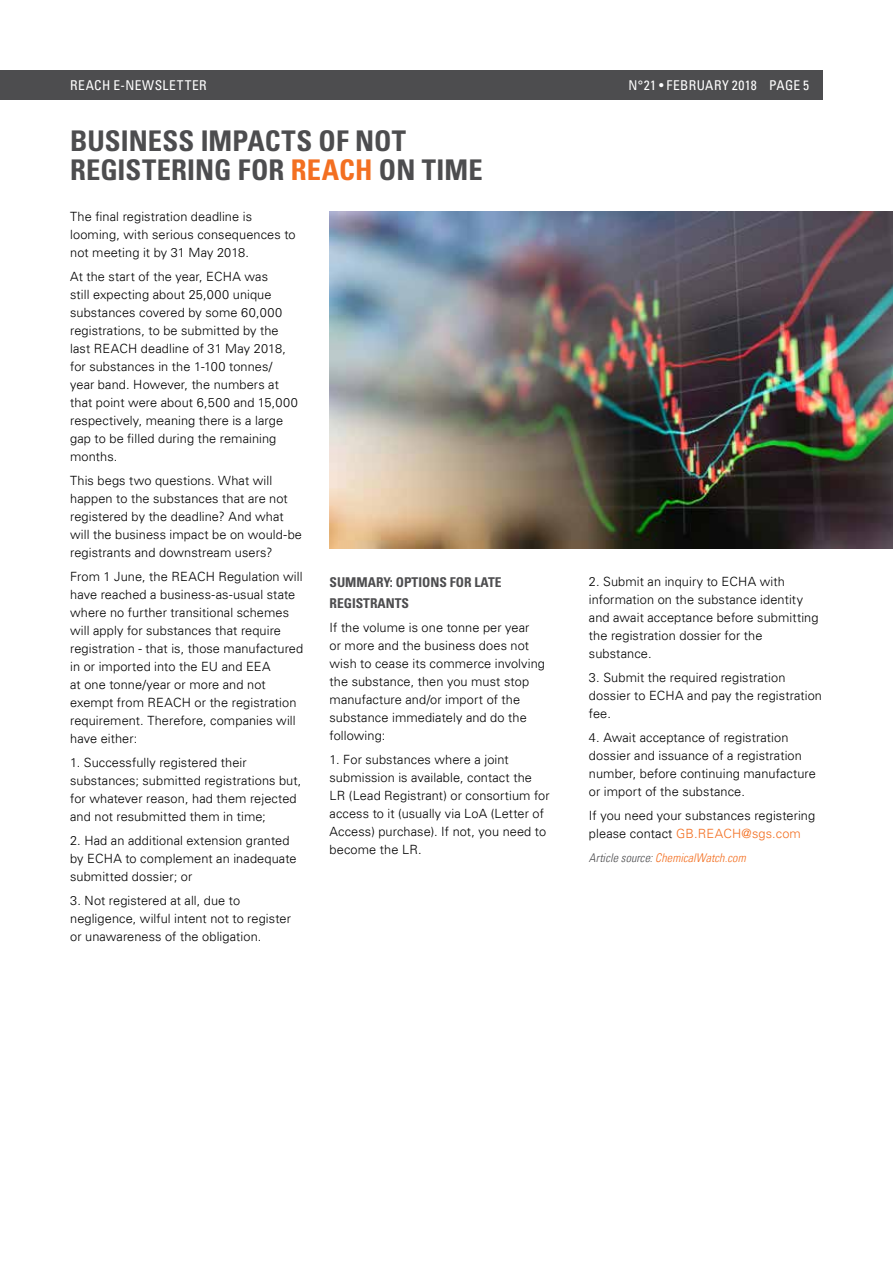
<style>
.page{position:relative;width:893px;height:1263px;background:#fff}
.page>*{position:absolute;margin:0;border:0;box-sizing:border-box;transform-origin:0 0}
.t1{font:700 condensed 28.5px/28.5px "Univers LT";color:#4d4d4f}
.t2{font:condensed 13.5px "Univers LT";letter-spacing:.03em;color:#fff}
.t3{font:700 condensed 13.5px/20.2px "Univers LT";color:#4d4d4f}
.t4{font:300 12.75px/18px "Univers LT";letter-spacing:.01em;color:#000}
.t5{font:italic 300 condensed 12px "Univers LT";letter-spacing:.01em;color:#f36f21}
.s1{color:#f36f21}
.s2{color:#4d4d4f}
</style>
<div class="page">
<div style="left:0;top:70px;width:823px;height:30px;background:#4d4d4f"></div>
<img style="left:330px;top:212px;width:563px;height:337px">
<p class="t2" style="left:70px;top:77px;width:138px">REACH E-NEWSLETTER</p>
<p class="t2" style="left:628px;top:77px;width:182px">N°21 • FEBRUARY 2018 PAGE 5</p>
<h1 class="t1" style="left:70px;top:127px;width:414px">BUSINESS IMPACTS OF NOT<br>REGISTERING FOR <span class="s1">REACH</span> ON TIME</h1>
<p class="t4" style="left:70px;top:208px;width:227px">The final registration deadline is looming, with serious consequences to not meeting it by 31 May 2018.</p>
<p class="t4" style="left:70px;top:268px;width:229px">At the start of the year, ECHA was<br>still expecting about 25,000 unique substances covered by some 60,000 registrations, to be submitted by the last REACH deadline of 31 May 2018, for substances in the 1-100 tonnes/ year band. However, the numbers at that point were about 6,500 and 15,000 respectively, meaning there is a large gap to be filled during the remaining months.</p>
<p class="t4" style="left:70px;top:472px;width:233px">This begs two questions. What will happen to the substances that are not registered by the deadline? And what will the business impact be on would-be registrants and downstream users?</p>
<p class="t4" style="left:70px;top:568px;width:235px">From 1 June, the REACH Regulation will have reached a business-as-usual state where no further transitional schemes will apply for substances that require registration - that is, those manufactured in or imported into the EU and EEA<br>at one tonne/year or more and not exempt from REACH or the registration requirement. Therefore, companies will have either:</p>
<p class="t4" style="left:70px;top:754px;width:233px">1. Successfully registered their substances; submitted registrations but, for whatever reason, had them rejected and not resubmitted them in time;</p>
<p class="t4" style="left:70px;top:832px;width:228px">2. Had an additional extension granted by ECHA to complement an inadequate submitted dossier; or</p>
<p class="t4" style="left:70px;top:892px;width:222px">3. Not registered at all, due to negligence, wilful intent not to register or unawareness of the obligation.</p>
<p class="t4" style="left:589px;top:572px;width:231px">2. Submit an inquiry to ECHA with information on the substance identity and await acceptance before submitting the registration dossier for the substance.</p>
<p class="t4" style="left:589px;top:668px;width:235px">3. Submit the required registration dossier to ECHA and pay the registration fee.</p>
<p class="t4" style="left:589px;top:728px;width:228px">4. Await acceptance of registration dossier and issuance of a registration number, before continuing manufacture or import of the substance.</p>
<p class="t4" style="left:589px;top:806px;width:228px">If you need your substances registering please contact <span class="s1">GB.REACH@sgs.com</span></p>
<p class="t5" style="left:589px;top:850px;width:158px"><span class="s2">Article source:</span> ChemicalWatch.com</p>
<p class="t3" style="left:330px;top:572px;width:173px">SUMMARY: OPTIONS FOR LATE<br>REGISTRANTS</p>
<p class="t4" style="left:330px;top:619px;width:217px">If the volume is one tonne per year<br>or more and the business does not wish to cease its commerce involving the substance, then you must stop manufacture and/or import of the substance immediately and do the following:</p>
<p class="t4" style="left:330px;top:751px;width:222px">1. For substances where a joint submission is available, contact the LR (Lead Registrant) or consortium for access to it (usually via LoA (Letter of Access) purchase). If not, you need to become the LR.</p>
</div>
